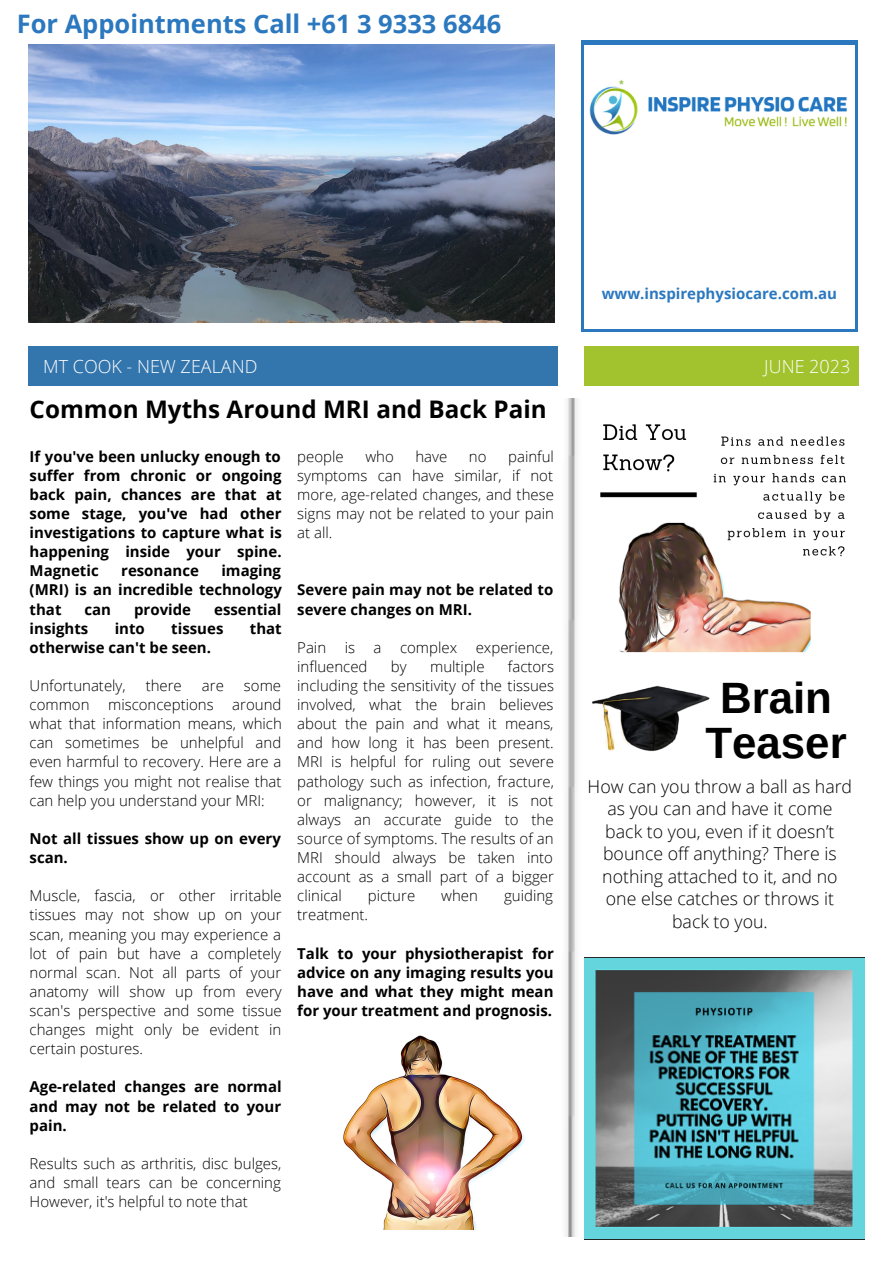
<style>
.page{position:relative;width:893px;height:1264px;background:#fff}
.page>*{position:absolute;margin:0;border:0;box-sizing:border-box;transform-origin:0 0}
.t1{font:700 43.8px/45px "Arimo";color:#000;text-align:center}
.t2{font:700 25.5px "Open Sans";color:#2b78bf}
.t3{font:700 24.15px "Open Sans";color:#000}
.t4{font:300 18px "Open Sans";color:#fff}
.t5{font:300 17.7px/22.5px "Open Sans";color:#000;text-align:center}
.t6{font:300 15px/19px "Open Sans";color:#000;text-align:justify}
.t7{font:700 15px/19px "Open Sans";color:#000;text-align:justify}
.t8{font:700 15px "Open Sans";color:#2b78bf}
</style>
<div class="page">
<div style="left:28px;top:347px;width:529px;height:39px;background:#3375ad"></div>
<div style="left:581px;top:41px;width:276px;height:291px;background:linear-gradient(to right,#2b78bf,#2b78bf)"></div>
<div style="left:584px;top:45px;width:270px;height:283px;background:#fff"></div>
<div style="left:584px;top:347px;width:274px;height:39px;background:#a2c32e"></div>
<img style="left:589px;top:79px;width:258px;height:56px">
<img style="left:565px;top:398px;width:12px;height:838px">
<img style="left:28px;top:45px;width:526px;height:277px">
<img style="left:592px;top:685px;width:118px;height:67px">
<img style="left:584px;top:957px;width:280px;height:282px">
<img style="left:600px;top:424px;width:246px;height:229px">
<img style="left:343px;top:1035px;width:182px;height:194px">
<p class="t2" style="left:17px;top:6px;width:486px">For Appointments Call +61 3 9333 6846</p>
<p class="t8" style="left:601px;top:283px;width:236px">www.inspirephysiocare.com.au</p>
<p class="t4" style="left:43px;top:353px;width:216px">MT COOK - NEW ZEALAND</p>
<p class="t4" style="left:764px;top:354px;width:87px">JUNE 2023</p>
<p class="t3" style="left:30px;top:392px;width:518px">Common Myths Around MRI and Back Pain</p>
<p class="t7" style="left:30px;top:446px;width:254px">If you've been unlucky enough to suffer from chronic or ongoing back pain, chances are that at some stage, you've had other investigations to capture what is happening inside your spine.<br>Magnetic</p>
<p class="t7" style="left:30px;top:561px;width:254px;text-indent:192px">imaging (MRI) is an incredible technology that</p>
<p class="t7" style="left:121px;top:561px;width:79px">resonance</p>
<p class="t7" style="left:84px;top:599px;width:28px">can</p>
<p class="t7" style="left:134px;top:599px;width:58px">provide</p>
<p class="t7" style="left:214px;top:599px;width:69px">essential</p>
<p class="t7" style="left:30px;top:618px;width:60px">insights</p>
<p class="t7" style="left:115px;top:618px;width:32px">into</p>
<p class="t7" style="left:171px;top:618px;width:54px">tissues</p>
<p class="t7" style="left:250px;top:618px;width:33px">that</p>
<p class="t7" style="left:30px;top:637px;width:183px">otherwise can't be seen.</p>
<p class="t6" style="left:30px;top:675px;width:98px">Unfortunately,</p>
<p class="t6" style="left:146px;top:675px;width:38px">there</p>
<p class="t6" style="left:202px;top:675px;width:23px">are</p>
<p class="t6" style="left:30px;top:675px;width:254px;text-indent:214px">some common misconceptions around what that information means, which can sometimes be unhelpful and even harmful to recovery. Here are a few things you might not realise that can help you understand your MRI:</p>
<p class="t7" style="left:30px;top:828px;width:253px">Not all tissues show up on every scan.</p>
<p class="t6" style="left:30px;top:886px;width:254px">Muscle, fascia, or other irritable tissues may not show up on your scan, meaning you may experience a lot of pain but have a completely normal scan. Not all parts of your anatomy will show up from every scan's perspective and some tissue changes might only be evident in certain postures.</p>
<p class="t7" style="left:30px;top:1077px;width:253px">Age-related changes are normal and may not be related to your pain.</p>
<p class="t6" style="left:30px;top:1153px;width:253px">Results such as arthritis, disc bulges, and small tears can be concerning However, it's helpful to note that</p>
<p class="t6" style="left:297px;top:446px;width:258px;text-indent:211px">painful symptoms can have similar, if not more, age-related changes, and these signs may not be related to your pain at all.</p>
<p class="t6" style="left:297px;top:446px;width:48px">people</p>
<p class="t6" style="left:365px;top:446px;width:30px">who</p>
<p class="t6" style="left:415px;top:446px;width:33px">have</p>
<p class="t6" style="left:469px;top:446px;width:19px">no</p>
<p class="t7" style="left:297px;top:580px;width:257px">Severe pain may not be related to severe changes on MRI.</p>
<p class="t6" style="left:297px;top:637px;width:258px">Pain is a complex experience, influenced</p>
<p class="t6" style="left:297px;top:656px;width:258px;text-indent:211px">factors including the sensitivity of the tissues involved, what the brain believes about the pain and what it means, and how long it has been present.<br>MRI is helpful for ruling out severe pathology such as infection, fracture, or malignancy; however, it is not always an accurate guide to the source of symptoms. The results of an MRI should always be taken into account as a small part of a bigger clinical</p>
<p class="t6" style="left:391px;top:656px;width:17px">by</p>
<p class="t6" style="left:430px;top:656px;width:56px">multiple</p>
<p class="t6" style="left:368px;top:886px;width:49px">picture</p>
<p class="t6" style="left:441px;top:886px;width:38px">when</p>
<p class="t6" style="left:504px;top:886px;width:51px">guiding</p>
<p class="t6" style="left:297px;top:905px;width:72px">treatment.</p>
<p class="t7" style="left:297px;top:943px;width:258px">Talk to your physiotherapist for advice on any imaging results you have and what they might mean for your treatment and prognosis.</p>
<p class="t1" style="left:705px;top:675px;width:143px">Brain<br>Teaser</p>
<p class="t5" style="left:587px;top:774px;width:266px">How can you throw a ball as hard as you can and have it come back to you, even if it doesn’t bounce off anything? There is nothing attached to it, and no one else catches or throws it back to you.</p>
</div>
